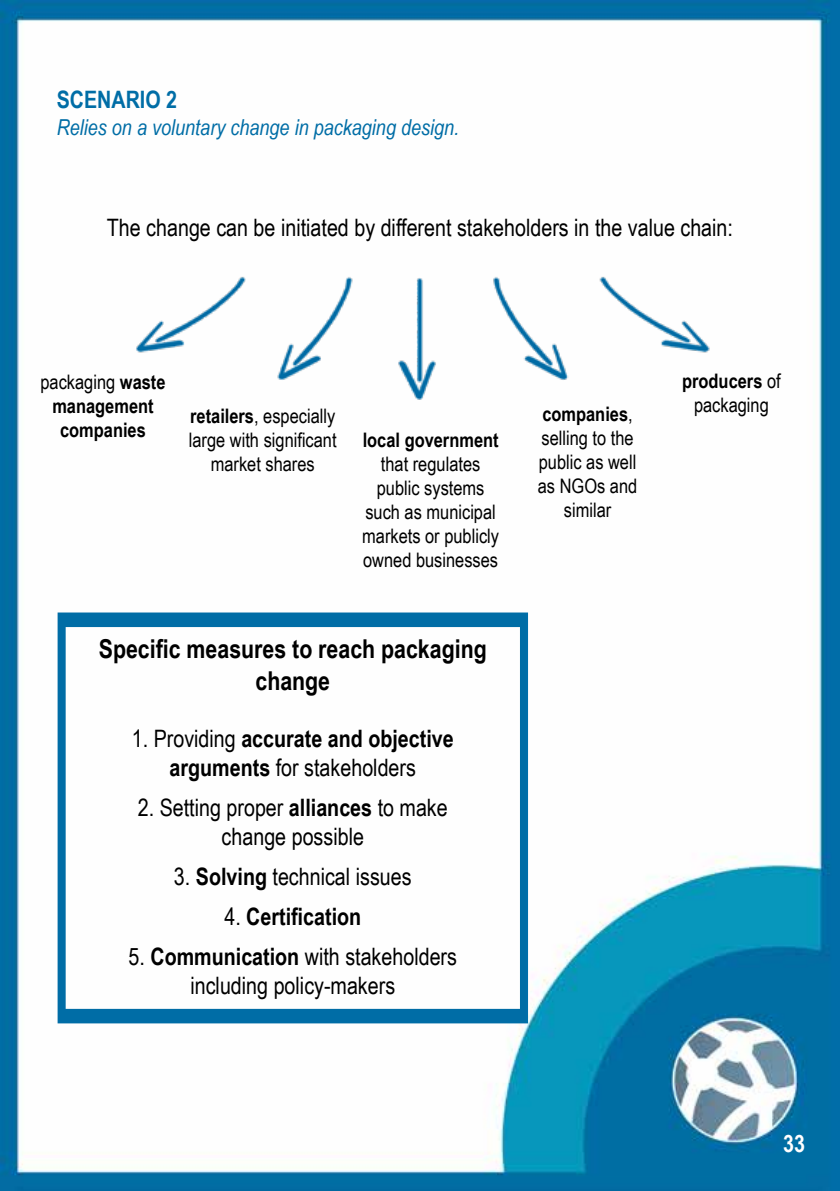
<style>
.page{position:relative;width:840px;height:1191px;background:#fff}
.page>*{position:absolute;margin:0;border:0;box-sizing:border-box;transform-origin:0 0}
.t1{font:700 26px/31.2px "Arial Narrow";color:#000;text-align:center}
.t2{font:24px/28.8px "Arial Narrow";color:#000;text-align:center}
.t3{font:700 24px/28.8px "Arial Narrow";color:#000;text-align:center}
.t4{font:700 24px "Arial Narrow";color:#006da6}
.t5{font:700 24px "Arial Narrow";color:#fff}
.t6{font:italic 22px "Arial Narrow";color:#006da6}
.t7{font:20px/24px "Arial Narrow";color:#000;text-align:center}
.t8{font:700 20px/24px "Arial Narrow";color:#000;text-align:center}
.s1{font-weight:400}
.s2{font-weight:700}
</style>
<div class="page">
<img style="left:0;top:0;width:839px;height:1190px">
<img style="left:58px;top:612px;width:469px;height:411px">
<img style="left:122px;top:268px;width:595px;height:138px">
<p class="t4" style="left:57px;top:82px;width:122px">SCENARIO 2</p>
<p class="t6" style="left:57px;top:112px;width:404px">Relies on a voluntary change in packaging design.</p>
<p class="t2" style="left:107px;top:212px;width:627px">The change can be initiated by different stakeholders in the value chain:</p>
<p class="t8" style="left:40px;top:369px;width:126px"><span class="s1">packaging</span> waste management companies</p>
<p class="t7" style="left:189px;top:403px;width:149px"><span class="s2">retailers</span>, especially large with significant market shares</p>
<p class="t8" style="left:362px;top:427px;width:137px">local government</p>
<p class="t7" style="left:362px;top:451px;width:138px">that regulates public systems such as municipal markets or publicly owned businesses</p>
<h1 class="t1" style="left:99px;top:632px;width:389px">Specific measures to reach packaging change</h1>
<p class="t3" style="left:132px;top:723px;width:323px"><span class="s1">1. Providing</span> accurate and objective arguments <span class="s1">for stakeholders</span></p>
<p class="t2" style="left:138px;top:792px;width:311px">2. Setting proper <span class="s2">alliances</span> to make change possible</p>
<p class="t2" style="left:174px;top:861px;width:239px">3. <span class="s2">Solving</span> technical issues</p>
<p class="t3" style="left:224px;top:901px;width:138px"><span class="s1">4.</span> Certification</p>
<p class="t2" style="left:128px;top:941px;width:330px">5. <span class="s2">Communication</span> with stakeholders including policy-makers</p>
<p class="t7" style="left:537px;top:401px;width:101px"><span class="s2">companies</span>, selling to the public as well as NGOs and similar</p>
<p class="t7" style="left:681px;top:368px;width:100px"><span class="s2">producers</span> of packaging</p>
<p class="t5" style="left:782px;top:1125px;width:23px">33</p>
</div>
